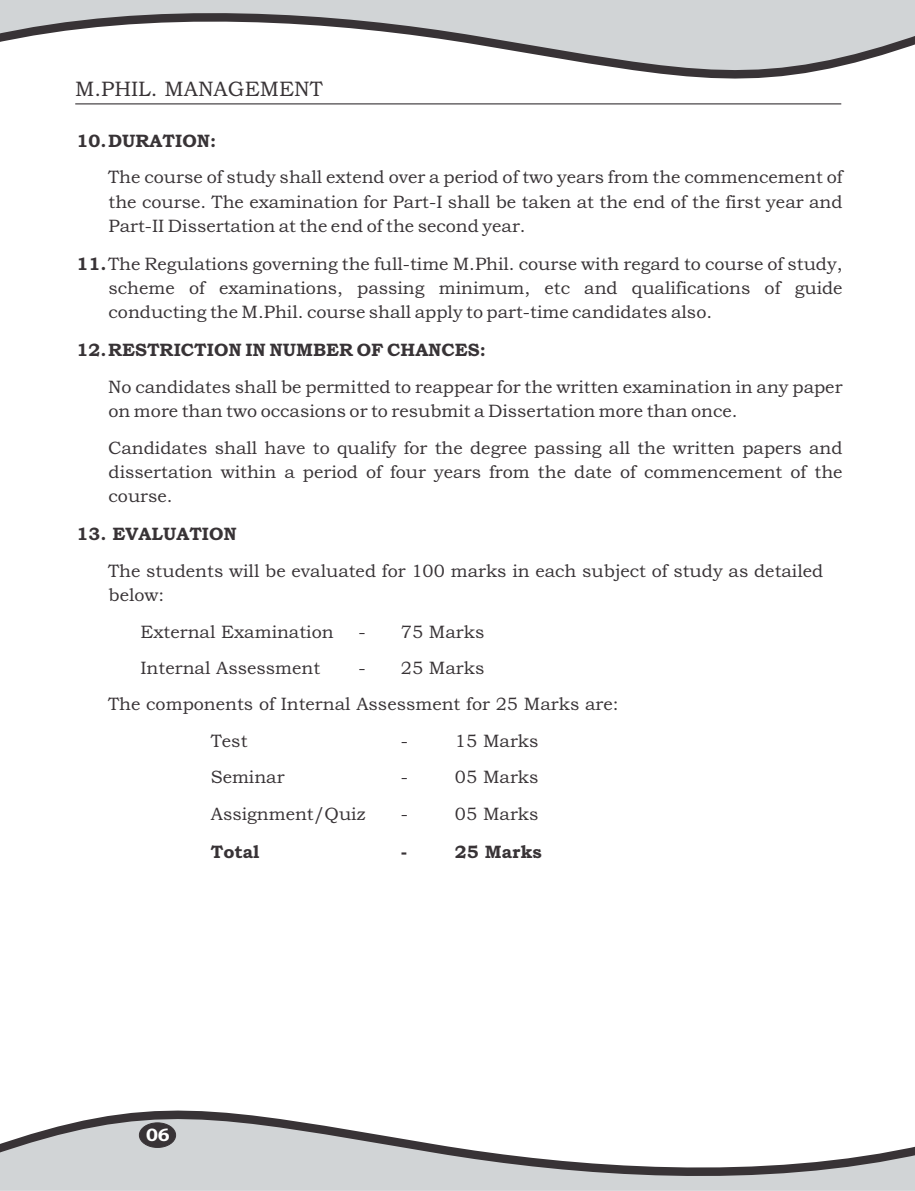
<style>
.page{position:relative;width:915px;height:1191px;background:#fff}
.page>*{position:absolute;margin:0;border:0;box-sizing:border-box;transform-origin:0 0}
.t1{font:21px "Bookman Old Style";color:#383336}
.t2{font:18px/24.3px "Bookman Old Style";color:#383336;text-align:justify}
.t3{font:700 18px "Bookman Old Style";color:#383336}
.t4{font:700 18px "Bookman Old Style";color:#fff}
.s1{font-weight:700}
</style>
<div class="page">
<svg style="left:0;top:0;width:914px;height:79px;fill:#d1d4d6"></svg>
<svg style="left:0;top:1110px;width:914px;height:80px;fill:#d1d4d6"></svg>
<hr style="left:75px;top:103px;width:766px;height:1px;background:#383336">
<div style="left:139px;top:1122px;width:37px;height:25px;background:#383336;border:1px solid #383336;border-radius:50%"></div>
<p class="t1" style="left:75px;top:81px;width:249px">M.PHIL. MANAGEMENT</p>
<p class="t3" style="left:77px;top:134px;width:141px">10. DURATION:</p>
<p class="t2" style="left:108px;top:167px;width:735px">The course of study shall extend over a period of two years from the commencement of the course. The examination for Part-I shall be taken at the end of the first year and Part-II Dissertation at the end of the second year.</p>
<p class="t2" style="left:108px;top:253px;width:735px;text-indent:-32px"><span class="s1">11.</span> The Regulations governing the full-time M.Phil. course with regard to course of study, scheme of examinations, passing minimum, etc and qualifications of guide conducting the M.Phil. course shall apply to part-time candidates also.</p>
<p class="t3" style="left:77px;top:343px;width:411px">12. RESTRICTION IN NUMBER OF CHANCES:</p>
<p class="t2" style="left:108px;top:376px;width:735px">No candidates shall be permitted to reappear for the written examination in any paper on more than two occasions or to resubmit a Dissertation more than once.</p>
<p class="t2" style="left:108px;top:437px;width:735px">Candidates shall have to qualify for the degree passing all the written papers and dissertation within a period of four years from the date of commencement of the course.</p>
<p class="t3" style="left:76px;top:527px;width:162px">13. EVALUATION</p>
<p class="t2" style="left:108px;top:560px;width:716px">The students will be evaluated for 100 marks in each subject of study as detailed below:</p>
<p class="t2" style="left:140px;top:621px;width:194px">External Examination</p>
<p class="t2" style="left:358px;top:621px;width:127px">- 75 Marks</p>
<p class="t2" style="left:140px;top:657px;width:181px">Internal Assessment</p>
<p class="t2" style="left:358px;top:657px;width:127px">- 25 Marks</p>
<p class="t2" style="left:108px;top:694px;width:512px">The components of Internal Assessment for 25 Marks are:</p>
<p class="t2" style="left:211px;top:730px;width:38px">Test</p>
<p class="t2" style="left:400px;top:730px;width:9px">-</p>
<p class="t2" style="left:454px;top:730px;width:85px">15 Marks</p>
<p class="t2" style="left:211px;top:767px;width:75px">Seminar</p>
<p class="t2" style="left:400px;top:767px;width:9px">-</p>
<p class="t2" style="left:454px;top:767px;width:85px">05 Marks</p>
<p class="t2" style="left:211px;top:803px;width:156px">Assignment/Quiz</p>
<p class="t2" style="left:401px;top:803px;width:9px">-</p>
<p class="t2" style="left:455px;top:803px;width:85px">05 Marks</p>
<p class="t3" style="left:211px;top:845px;width:50px">Total</p>
<p class="t3" style="left:400px;top:845px;width:8px">-</p>
<p class="t3" style="left:454px;top:845px;width:88px">25 Marks</p>
<p class="t4" style="left:146px;top:1128px;width:25px">06</p>
</div>
